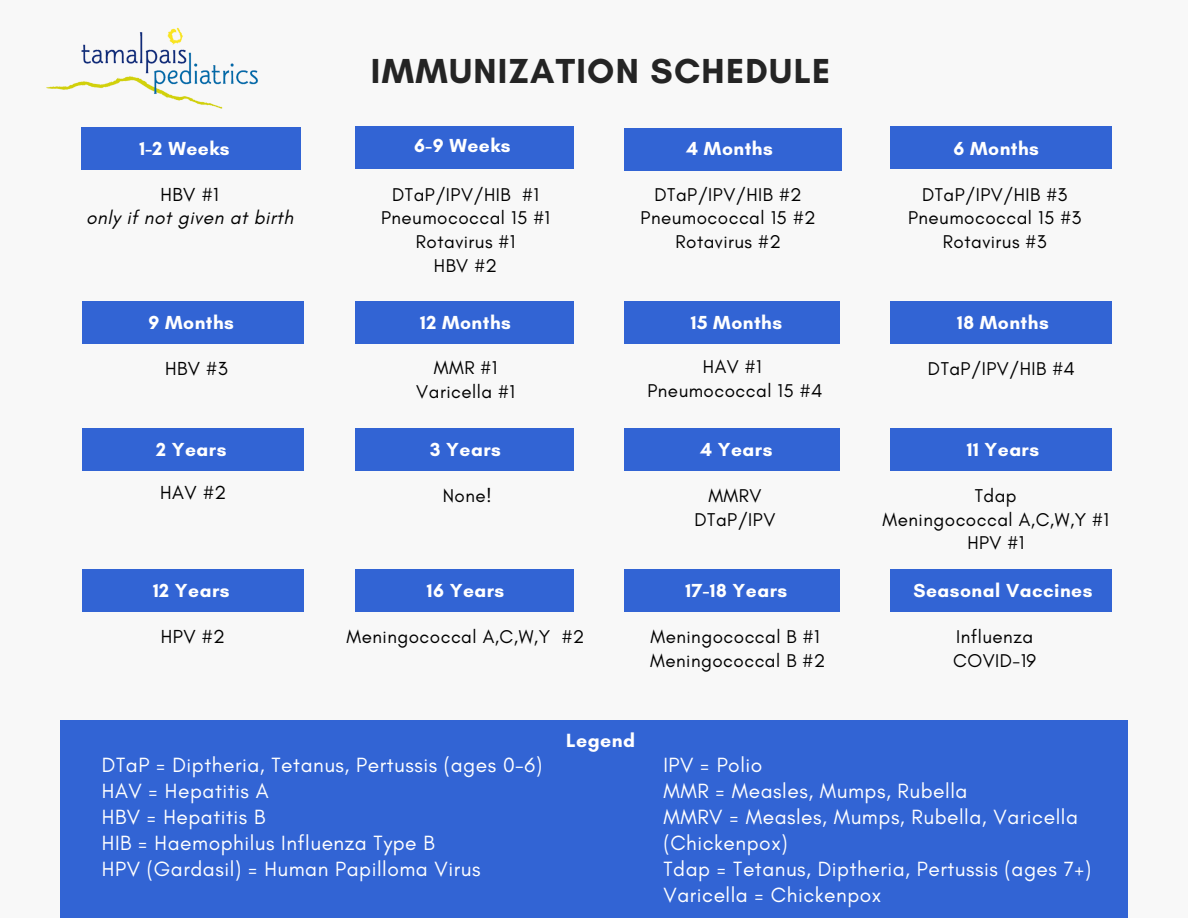
<style>
.page{position:relative;width:1188px;height:918px;background:#f8f8f8}
.page>*{position:absolute;margin:0;border:0;box-sizing:border-box;transform-origin:0 0}
.t1{font:700 35.4px "Glacial Indifference";letter-spacing:.035em;color:#242424}
.t2{font:21px/25.8px "Glacial Indifference";letter-spacing:.025em;color:#fff}
.t3{font:700 19.5px "Glacial Indifference";letter-spacing:.025em;color:#fff}
.t4{font:700 19.2px "Glacial Indifference";letter-spacing:.025em;color:#fff}
.t5{font:italic 19.2px "Glacial Indifference";letter-spacing:.025em;color:#000}
.t6{font:19.2px "Glacial Indifference";letter-spacing:.025em;color:#000}
.t7{font:18.9px "Glacial Indifference";letter-spacing:.025em;color:#000}
</style>
<div class="page">
<div style="left:60px;top:720px;width:1068px;height:198px;background:#3264d4"></div>
<div style="left:82px;top:127px;width:219px;height:42px;background:#3264d4"></div>
<div style="left:355px;top:126px;width:219px;height:43px;background:#3264d4"></div>
<div style="left:624px;top:128px;width:217px;height:43px;background:#3264d4"></div>
<div style="left:891px;top:126px;width:221px;height:43px;background:#3264d4"></div>
<div style="left:82px;top:301px;width:222px;height:43px;background:#3264d4"></div>
<div style="left:355px;top:301px;width:219px;height:43px;background:#3264d4"></div>
<div style="left:624px;top:301px;width:216px;height:43px;background:#3264d4"></div>
<div style="left:891px;top:301px;width:221px;height:43px;background:#3264d4"></div>
<div style="left:82px;top:428px;width:222px;height:43px;background:#3264d4"></div>
<div style="left:355px;top:428px;width:219px;height:43px;background:#3264d4"></div>
<div style="left:624px;top:428px;width:216px;height:43px;background:#3264d4"></div>
<div style="left:891px;top:428px;width:221px;height:43px;background:#3264d4"></div>
<div style="left:82px;top:569px;width:222px;height:43px;background:#3264d4"></div>
<div style="left:355px;top:569px;width:219px;height:43px;background:#3264d4"></div>
<div style="left:624px;top:569px;width:216px;height:43px;background:#3264d4"></div>
<div style="left:891px;top:569px;width:221px;height:43px;background:#3264d4"></div>
<img style="left:46px;top:27px;width:212px;height:82px">
<p class="t1" style="left:371px;top:49px;width:461px">IMMUNIZATION SCHEDULE</p>
<p class="t4" style="left:139px;top:136px;width:92px">1-2 Weeks</p>
<p class="t4" style="left:414px;top:134px;width:98px">6-9 Weeks</p>
<p class="t4" style="left:687px;top:137px;width:88px">4 Months</p>
<p class="t4" style="left:953px;top:137px;width:87px">6 Months</p>
<p class="t6" style="left:160px;top:183px;width:60px">HBV #1</p>
<p class="t5" style="left:86px;top:206px;width:209px">only if not given at birth</p>
<p class="t7" style="left:392px;top:183px;width:148px">DTaP/IPV/HIB #1</p>
<p class="t7" style="left:381px;top:206px;width:171px">Pneumococcal 15 #1</p>
<p class="t7" style="left:416px;top:230px;width:101px">Rotavirus #1</p>
<p class="t7" style="left:434px;top:254px;width:65px">HBV #2</p>
<p class="t7" style="left:655px;top:183px;width:149px">DTaP/IPV/HIB #2</p>
<p class="t7" style="left:641px;top:206px;width:177px">Pneumococcal 15 #2</p>
<p class="t7" style="left:675px;top:230px;width:107px">Rotavirus #2</p>
<p class="t7" style="left:922px;top:183px;width:147px">DTaP/IPV/HIB #3</p>
<p class="t7" style="left:908px;top:206px;width:175px">Pneumococcal 15 #3</p>
<p class="t7" style="left:943px;top:230px;width:105px">Rotavirus #3</p>
<p class="t4" style="left:149px;top:311px;width:87px">9 Months</p>
<p class="t4" style="left:420px;top:311px;width:92px">12 Months</p>
<p class="t4" style="left:691px;top:311px;width:93px">15 Months</p>
<p class="t4" style="left:957px;top:311px;width:93px">18 Months</p>
<p class="t6" style="left:165px;top:357px;width:64px">HBV #3</p>
<p class="t7" style="left:434px;top:356px;width:65px">MMR #1</p>
<p class="t7" style="left:416px;top:380px;width:100px">Varicella #1</p>
<p class="t7" style="left:703px;top:355px;width:60px">HAV #1</p>
<p class="t7" style="left:647px;top:379px;width:176px">Pneumococcal 15 #4</p>
<p class="t7" style="left:928px;top:357px;width:149px">DTaP/IPV/HIB #4</p>
<p class="t4" style="left:156px;top:438px;width:72px">2 Years</p>
<p class="t4" style="left:430px;top:438px;width:72px">3 Years</p>
<p class="t4" style="left:700px;top:438px;width:74px">4 Years</p>
<p class="t4" style="left:967px;top:438px;width:74px">11 Years</p>
<p class="t6" style="left:160px;top:481px;width:68px">HAV #2</p>
<p class="t7" style="left:443px;top:484px;width:51px">None!</p>
<p class="t7" style="left:708px;top:484px;width:55px">MMRV</p>
<p class="t7" style="left:695px;top:508px;width:82px">DTaP/IPV</p>
<p class="t7" style="left:975px;top:484px;width:43px">Tdap</p>
<p class="t7" style="left:883px;top:508px;width:228px">Meningococcal A,C,W,Y #1</p>
<p class="t7" style="left:967px;top:531px;width:58px">HPV #1</p>
<p class="t4" style="left:153px;top:579px;width:78px">12 Years</p>
<p class="t4" style="left:427px;top:579px;width:79px">16 Years</p>
<p class="t4" style="left:686px;top:579px;width:103px">17-18 Years</p>
<p class="t4" style="left:914px;top:579px;width:180px">Seasonal Vaccines</p>
<h4 class="t6" style="left:161px;top:625px;width:66px">HPV #2</h4>
<p class="t7" style="left:347px;top:625px;width:240px">Meningococcal A,C,W,Y #2</p>
<p class="t7" style="left:650px;top:625px;width:170px">Meningococcal B #1</p>
<p class="t7" style="left:650px;top:649px;width:177px">Meningococcal B #2</p>
<p class="t7" style="left:956px;top:625px;width:78px">Influenza</p>
<p class="t7" style="left:953px;top:649px;width:85px">COVID-19</p>
<h4 class="t3" style="left:566px;top:728px;width:71px">Legend</h4>
<h4 class="t2" style="left:102px;top:752px;width:442px">DTaP = Diptheria, Tetanus, Pertussis (ages 0-6)<br>HAV = Hepatitis A<br>HBV = Hepatitis B<br>HIB = Haemophilus Influenza Type B<br>HPV (Gardasil) = Human Papilloma Virus</h4>
<h3 class="t2" style="left:663px;top:752px;width:429px">IPV = Polio<br>MMR = Measles, Mumps, Rubella<br>MMRV = Measles, Mumps, Rubella, Varicella (Chickenpox)<br>Tdap = Tetanus, Diptheria, Pertussis (ages 7+)<br>Varicella = Chickenpox</h3>
</div>
